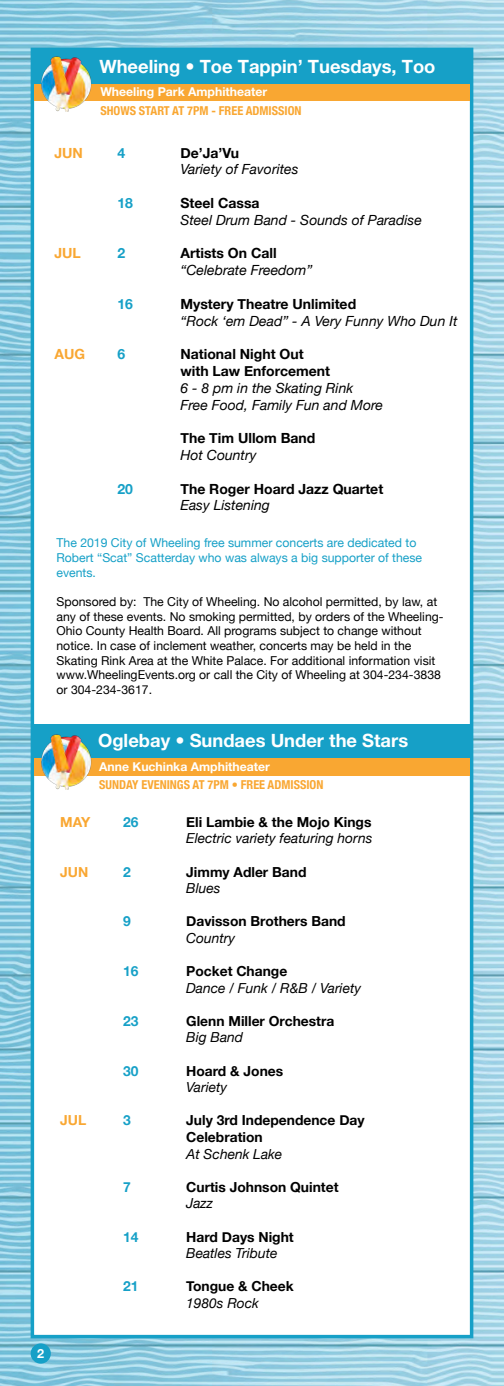
<style>
.page{position:relative;width:504px;height:1386px;background:#fff}
.page>*{position:absolute;margin:0;border:0;box-sizing:border-box;transform-origin:0 0}
.t1{font:700 18.38px "Helvetica Neue LT Pro";color:#fff}
.t2{font:italic 14px/16.8px "Helvetica Neue";color:#000}
.t3{font:700 14px/16.8px "Helvetica Neue";color:#000}
.t4{font:700 14px "Helvetica Neue";color:#f9a732}
.t5{font:700 14px "Helvetica Neue";color:#16a0c7}
.t6{font:700 13.83px/16.6px "Helvetica Neue";color:#000}
.t7{font:italic 13.83px "Helvetica Neue";color:#000}
.t8{font:700 13.83px "Helvetica Neue";color:#16a0c7}
.t9{font:700 13.83px "Helvetica Neue";color:#f9a732}
.t10{font:700 12.6px "Helvetica Neue";color:#fff}
.t11{font:12.25px/14.7px "Helvetica Neue";color:#000}
.t12{font:12.25px/14.7px "Helvetica Neue";color:#16a0c7}
.t13{font:700 condensed 12.25px "Helvetica Neue";color:#f9a732}
.t14{font:700 12.25px "Helvetica Neue LT Pro";color:#fff}
</style>
<div class="page">
<img style="left:0;top:0;width:504px;height:1386px">
<div style="left:31px;top:48px;width:442px;height:1290px;background:#fff;border:4px solid #16a0c7"></div>
<div style="left:31px;top:1343px;width:20px;height:21px;background:#16a0c7;border-radius:50%"></div>
<div style="left:34px;top:83px;width:436px;height:18px;background:#f9a732"></div>
<div style="left:31px;top:725px;width:441px;height:33px;background:#16a0c7"></div>
<div style="left:31px;top:50px;width:441px;height:33px;background:#16a0c7"></div>
<div style="left:34px;top:758px;width:436px;height:18px;background:#f9a732"></div>
<img style="left:40px;top:57px;width:54px;height:55px">
<img style="left:41px;top:735px;width:51px;height:55px">
<h1 class="t1" style="left:99px;top:55px;width:338px">Wheeling • Toe Tappin’ Tuesdays, Too</h1>
<p class="t14" style="left:100px;top:84px;width:168px">Wheeling Park Amphitheater</p>
<p class="t13" style="left:100px;top:100px;width:203px">SHOWS START AT 7PM - FREE ADMISSION</p>
<p class="t4" style="left:54px;top:142px;width:30px">JUN</p>
<p class="t5" style="left:117px;top:142px;width:9px">4</p>
<p class="t3" style="left:180px;top:145px;width:60px">De’Ja’Vu</p>
<p class="t2" style="left:180px;top:162px;width:119px">Variety of Favorites</p>
<p class="t5" style="left:117px;top:192px;width:17px">18</p>
<p class="t3" style="left:180px;top:195px;width:81px">Steel Cassa</p>
<p class="t2" style="left:180px;top:212px;width:243px">Steel Drum Band - Sounds of Paradise</p>
<p class="t4" style="left:54px;top:242px;width:28px">JUL</p>
<p class="t5" style="left:117px;top:242px;width:9px">2</p>
<p class="t3" style="left:180px;top:245px;width:98px">Artists On Call</p>
<p class="t2" style="left:180px;top:263px;width:133px">“Celebrate Freedom”</p>
<p class="t5" style="left:117px;top:293px;width:17px">16</p>
<p class="t3" style="left:180px;top:296px;width:177px">Mystery Theatre Unlimited</p>
<p class="t2" style="left:180px;top:313px;width:278px">“Rock ‘em Dead” - A Very Funny Who Dun It</p>
<p class="t4" style="left:54px;top:343px;width:32px">AUG</p>
<p class="t5" style="left:117px;top:343px;width:9px">6</p>
<p class="t3" style="left:180px;top:346px;width:151px">National Night Out with Law Enforcement</p>
<p class="t2" style="left:180px;top:380px;width:204px">6 - 8 pm in the Skating Rink<br>Free Food, Family Fun and More</p>
<p class="t3" style="left:180px;top:430px;width:137px">The Tim Ullom Band</p>
<p class="t2" style="left:180px;top:447px;width:77px">Hot Country</p>
<p class="t5" style="left:117px;top:478px;width:17px">20</p>
<p class="t3" style="left:180px;top:481px;width:204px">The Roger Hoard Jazz Quartet</p>
<p class="t2" style="left:180px;top:498px;width:91px">Easy Listening</p>
<p class="t12" style="left:57px;top:536px;width:367px">The 2019 City of Wheeling free summer concerts are dedicated to<br>Robert “Scat” Scatterday who was always a big supporter of these events.</p>
<p class="t11" style="left:57px;top:595px;width:389px">Sponsored by: The City of Wheeling. No alcohol permitted, by law, at any of these events. No smoking permitted, by orders of the Wheeling-Ohio County Health Board. All programs subject to change without notice. In case of inclement weather, concerts may be held in the Skating Rink Area at the White Palace. For additional information visit www.WheelingEvents.org or call the City of Wheeling at 304-234-3838 or 304-234-3617.</p>
<h1 class="t1" style="left:98px;top:729px;width:312px">Oglebay • Sundaes Under the Stars</h1>
<p class="t14" style="left:99px;top:759px;width:172px">Anne Kuchinka Amphitheater</p>
<p class="t13" style="left:99px;top:775px;width:226px">SUNDAY EVENINGS AT 7PM • FREE ADMISSION</p>
<p class="t9" style="left:60px;top:811px;width:32px">MAY</p>
<p class="t8" style="left:123px;top:811px;width:17px">26</p>
<p class="t6" style="left:186px;top:814px;width:187px">Eli Lambie &amp; the Mojo Kings</p>
<p class="t7" style="left:186px;top:828px;width:188px">Electric variety featuring horns</p>
<p class="t9" style="left:60px;top:861px;width:30px">JUN</p>
<p class="t8" style="left:123px;top:861px;width:9px">2</p>
<p class="t6" style="left:186px;top:864px;width:122px">Jimmy Adler Band</p>
<p class="t7" style="left:186px;top:878px;width:36px">Blues</p>
<p class="t8" style="left:123px;top:911px;width:9px">9</p>
<p class="t6" style="left:186px;top:913px;width:161px">Davisson Brothers Band</p>
<p class="t7" style="left:186px;top:928px;width:50px">Country</p>
<p class="t8" style="left:123px;top:960px;width:17px">16</p>
<p class="t6" style="left:186px;top:963px;width:103px">Pocket Change</p>
<p class="t7" style="left:186px;top:978px;width:176px">Dance / Funk / R&amp;B / Variety</p>
<p class="t8" style="left:123px;top:1010px;width:17px">23</p>
<p class="t6" style="left:186px;top:1013px;width:150px">Glenn Miller Orchestra</p>
<p class="t7" style="left:186px;top:1028px;width:58px">Big Band</p>
<p class="t8" style="left:123px;top:1060px;width:17px">30</p>
<p class="t6" style="left:186px;top:1063px;width:99px">Hoard &amp; Jones</p>
<p class="t7" style="left:186px;top:1077px;width:42px">Variety</p>
<p class="t9" style="left:60px;top:1110px;width:28px">JUL</p>
<p class="t8" style="left:123px;top:1110px;width:9px">3</p>
<p class="t6" style="left:186px;top:1112px;width:180px">July 3rd Independence Day<br>Celebration</p>
<p class="t7" style="left:186px;top:1144px;width:98px">At Schenk Lake</p>
<p class="t8" style="left:123px;top:1176px;width:9px">7</p>
<p class="t6" style="left:186px;top:1179px;width:154px">Curtis Johnson Quintet</p>
<p class="t7" style="left:186px;top:1193px;width:28px">Jazz</p>
<p class="t8" style="left:123px;top:1226px;width:17px">14</p>
<p class="t6" style="left:186px;top:1229px;width:109px">Hard Days Night</p>
<p class="t7" style="left:186px;top:1243px;width:93px">Beatles Tribute</p>
<p class="t8" style="left:123px;top:1275px;width:17px">21</p>
<p class="t6" style="left:186px;top:1278px;width:109px">Tongue &amp; Cheek</p>
<p class="t7" style="left:186px;top:1293px;width:74px">1980s Rock</p>
<p class="t10" style="left:37px;top:1344px;width:9px">2</p>
</div>
